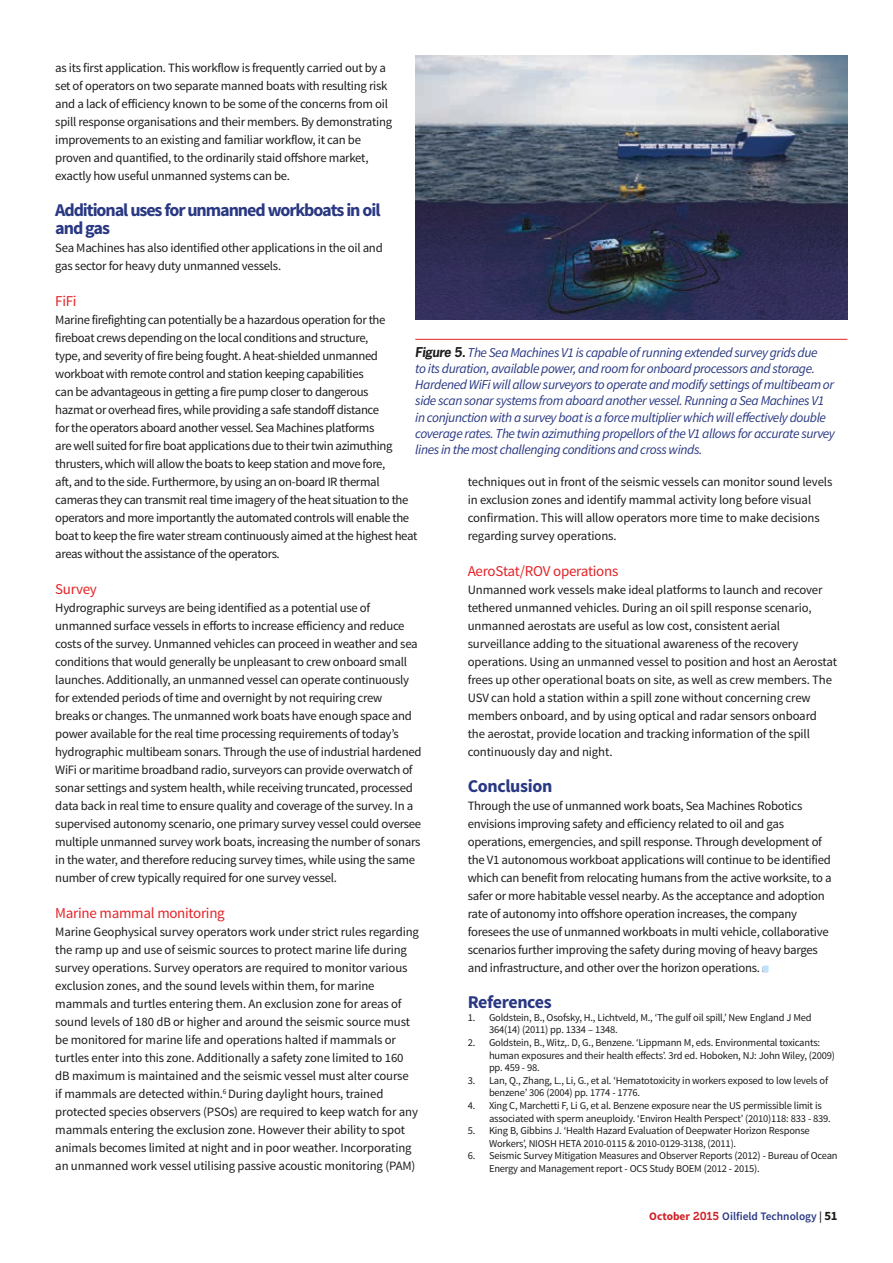
<style>
.page{position:relative;width:893px;height:1263px;background:#fff}
.page>*{position:absolute;margin:0;border:0;box-sizing:border-box;transform-origin:0 0}
.t1{font:700 18px/18px "Source Sans Pro";letter-spacing:-.06em;color:#293882}
.t2{font:700 18px "Source Sans Pro";letter-spacing:-.02em;color:#293882}
.t3{font:700 18px "Source Sans Pro";letter-spacing:-.025em;color:#293882}
.t4{font:15px "Source Sans Pro";letter-spacing:-.02em;color:#e32326}
.t5{font:italic 13.5px/16.2px "Source Sans Pro";letter-spacing:-.03em;color:#293882}
.t6{font:12.75px/18px "Source Sans Pro";letter-spacing:-.02em;color:#1c1c1b}
.t7{font:600 11.4px "Source Sans Pro";color:#293882}
.t8{font:10.5px/12.6px "Source Sans Pro";letter-spacing:-.02em;color:#1c1c1b}
.s1{font-family:"News Gothic Std";font-weight:700;font-size:12.75px;color:#1c1c1b}
.s2{font-weight:700;color:#d32027}
.s3{font-family:"Museo 700";font-weight:400;color:#d32027}
.s4{color:#1c1c1b}
.s5{font-weight:700;font-size:12.75px;color:#1c1c1b}
</style>
<div class="page">
<svg style="left:762px;top:965px;width:7px;height:7px"></svg>
<hr style="left:415px;top:339px;width:432px;height:1px;background:#e32326">
<img style="left:415px;top:55px;width:432px;height:265px">
<p class="t6" style="left:55px;top:59px;width:338px">as its first application. This workflow is frequently carried out by a set of operators on two separate manned boats with resulting risk and a lack of efficiency known to be some of the concerns from oil spill response organisations and their members. By demonstrating improvements to an existing and familiar workflow, it can be proven and quantified, to the ordinarily staid offshore market, exactly how useful unmanned systems can be.</p>
<h1 class="t1" style="left:55px;top:202px;width:327px">Additional uses for unmanned workboats in oil and gas</h1>
<p class="t6" style="left:55px;top:239px;width:329px">Sea Machines has also identified other applications in the oil and gas sector for heavy duty unmanned vessels.</p>
<p class="t4" style="left:55px;top:292px;width:23px">FiFi</p>
<p class="t6" style="left:55px;top:311px;width:364px">Marine firefighting can potentially be a hazardous operation for the fireboat crews depending on the local conditions and structure,<br>type, and severity of fire being fought. A heat-shielded unmanned workboat with remote control and station keeping capabilities<br>can be advantageous in getting a fire pump closer to dangerous<br>hazmat or overhead fires, while providing a safe standoff distance<br>for the operators aboard another vessel. Sea Machines platforms<br>are well suited for fire boat applications due to their twin azimuthing thrusters, which will allow the boats to keep station and move fore,<br>aft, and to the side. Furthermore, by using an on-board IR thermal cameras they can transmit real time imagery of the heat situation to the operators and more importantly the automated controls will enable the boat to keep the fire water stream continuously aimed at the highest heat areas without the assistance of the operators.</p>
<p class="t4" style="left:55px;top:580px;width:43px">Survey</p>
<p class="t6" style="left:55px;top:599px;width:368px">Hydrographic surveys are being identified as a potential use of unmanned surface vessels in efforts to increase efficiency and reduce costs of the survey. Unmanned vehicles can proceed in weather and sea conditions that would generally be unpleasant to crew onboard small launches. Additionally, an unmanned vessel can operate continuously for extended periods of time and overnight by not requiring crew<br>breaks or changes. The unmanned work boats have enough space and power available for the real time processing requirements of today’s hydrographic multibeam sonars. Through the use of industrial hardened WiFi or maritime broadband radio, surveyors can provide overwatch of sonar settings and system health, while receiving truncated, processed data back in real time to ensure quality and coverage of the survey. In a supervised autonomy scenario, one primary survey vessel could oversee multiple unmanned survey work boats, increasing the number of sonars in the water, and therefore reducing survey times, while using the same number of crew typically required for one survey vessel.</p>
<p class="t4" style="left:55px;top:904px;width:171px">Marine mammal monitoring</p>
<p class="t6" style="left:55px;top:923px;width:365px">Marine Geophysical survey operators work under strict rules regarding the ramp up and use of seismic sources to protect marine life during survey operations. Survey operators are required to monitor various exclusion zones, and the sound levels within them, for marine mammals and turtles entering them. An exclusion zone for areas of sound levels of 180 dB or higher and around the seismic source must be monitored for marine life and operations halted if mammals or turtles enter into this zone. Additionally a safety zone limited to 160 dB maximum is maintained and the seismic vessel must alter course<br>if mammals are detected within.<sup>6</sup> During daylight hours, trained protected species observers (PSOs) are required to keep watch for any mammals entering the exclusion zone. However their ability to spot animals becomes limited at night and in poor weather. Incorporating an unmanned work vessel utilising passive acoustic monitoring (PAM)</p>
<p class="t5" style="left:415px;top:344px;width:421px"><span class="s1">Figure 5.</span> The Sea Machines V1 is capable of running extended survey grids due<br>to its duration, available power, and room for onboard processors and storage.<br>Hardened WiFi will allow surveyors to operate and modify settings of multibeam or side scan sonar systems from aboard another vessel. Running a Sea Machines V1 in conjunction with a survey boat is a force multiplier which will effectively double coverage rates. The twin azimuthing propellors of the V1 allows for accurate survey lines in the most challenging conditions and cross winds.</p>
<p class="t6" style="left:468px;top:473px;width:366px">techniques out in front of the seismic vessels can monitor sound levels in exclusion zones and identify mammal activity long before visual confirmation. This will allow operators more time to make decisions regarding survey operations.</p>
<p class="t4" style="left:468px;top:562px;width:152px">AeroStat/ROV operations</p>
<p class="t6" style="left:468px;top:581px;width:371px">Unmanned work vessels make ideal platforms to launch and recover tethered unmanned vehicles. During an oil spill response scenario, unmanned aerostats are useful as low cost, consistent aerial surveillance adding to the situational awareness of the recovery operations. Using an unmanned vessel to position and host an Aerostat frees up other operational boats on site, as well as crew members. The USV can hold a station within a spill zone without concerning crew members onboard, and by using optical and radar sensors onboard the aerostat, provide location and tracking information of the spill continuously day and night.</p>
<h1 class="t2" style="left:468px;top:774px;width:86px">Conclusion</h1>
<p class="t6" style="left:468px;top:797px;width:365px">Through the use of unmanned work boats, Sea Machines Robotics envisions improving safety and efficiency related to oil and gas operations, emergencies, and spill response. Through development of the V1 autonomous workboat applications will continue to be identified which can benefit from relocating humans from the active worksite, to a safer or more habitable vessel nearby. As the acceptance and adoption rate of autonomy into offshore operation increases, the company foresees the use of unmanned workboats in multi vehicle, collaborative scenarios further improving the safety during moving of heavy barges and infrastructure, and other over the horizon operations.</p>
<h1 class="t3" style="left:468px;top:990px;width:85px">References</h1>
<p class="t8" style="left:489px;top:1011px;width:324px;text-indent:-21px">1. Goldstein, B., Osofsky, H., Lichtveld, M., ‘The gulf oil spill,’ New England J Med<br>364(14) (2011) pp. 1334 – 1348.</p>
<p class="t8" style="left:489px;top:1036px;width:348px;text-indent:-21px">2. Goldstein, B., Witz,. D, G., Benzene. ‘Lippmann M, eds. Environmental toxicants: human exposures and their health effects’. 3rd ed. Hoboken, NJ: John Wiley, (2009) pp. 459 - 98.</p>
<p class="t8" style="left:489px;top:1074px;width:341px;text-indent:-21px">3. Lan, Q., Zhang, L., Li, G., et al. ‘Hematotoxicity in workers exposed to low levels of benzene’ 306 (2004) pp. 1774 - 1776.</p>
<p class="t8" style="left:489px;top:1099px;width:343px;text-indent:-21px">4. Xing C, Marchetti F, Li G, et al. Benzene exposure near the US permissible limit is associated with sperm aneuploidy. ‘Environ Health Perspect’ (2010)118: 833 - 839.</p>
<p class="t8" style="left:489px;top:1124px;width:322px;text-indent:-21px">5. King B, Gibbins J. ‘Health Hazard Evaluation of Deepwater Horizon Response<br>Workers’, NIOSH HETA 2010-0115 &amp; 2010-0129-3138, (2011).</p>
<p class="t8" style="left:489px;top:1150px;width:350px;text-indent:-21px">6. Seismic Survey Mitigation Measures and Observer Reports (2012) - Bureau of Ocean<br>Energy and Management report - OCS Study BOEM (2012 - 2015).</p>
<p class="t7" style="left:649px;top:1209px;width:190px"><span class="s2">October</span> <span class="s3">2015</span> Oilfield Technology <span class="s4">|</span> <span class="s5">51</span></p>
</div>
